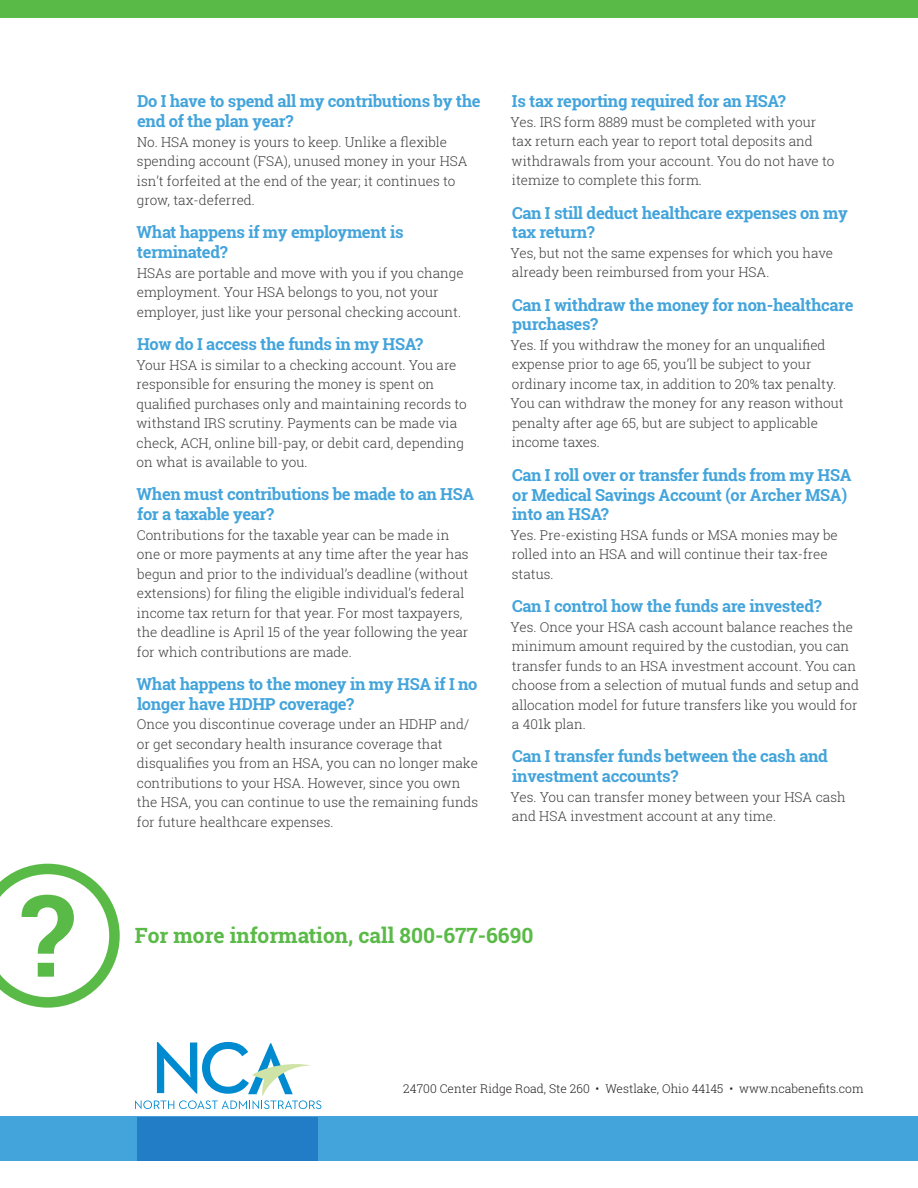
<style>
.page{position:relative;width:918px;height:1188px;background:#fff}
.page>*{position:absolute;margin:0;border:0;box-sizing:border-box;transform-origin:0 0}
.t1{font:700 21px "Roboto Slab";color:#5aba47}
.t2{font:700 16.5px/19.8px "Roboto Slab";letter-spacing:-.02em;color:#43a4db}
.t3{font:300 13.5px/19.5px "Roboto Slab";color:#3e3e3f}
.t4{font:300 12px "Roboto Slab";color:#231f20}
</style>
<div class="page">
<div style="left:0;top:1116px;width:918px;height:45px;background:#43a4db"></div>
<div style="left:0;top:0;width:918px;height:18px;background:#5aba47"></div>
<div style="left:138px;top:1118px;width:180px;height:43px;background:#227dc6"></div>
<svg style="left:0;top:863px;width:120px;height:145px"></svg>
<svg style="left:135px;top:1042px;width:186px;height:67px"></svg>
<p class="t2" style="left:137px;top:91px;width:345px">Do I have to spend all my contributions by the end of the plan year?</p>
<p class="t3" style="left:137px;top:132px;width:332px">No. HSA money is yours to keep. Unlike a flexible spending account (FSA), unused money in your HSA isn’t forfeited at the end of the year; it continues to grow, tax-deferred.</p>
<p class="t2" style="left:136px;top:222px;width:269px">What happens if my employment is terminated?</p>
<p class="t3" style="left:137px;top:263px;width:328px">HSAs are portable and move with you if you change employment. Your HSA belongs to you, not your employer, just like your personal checking account.</p>
<p class="t2" style="left:137px;top:334px;width:287px">How do I access the funds in my HSA?</p>
<p class="t3" style="left:136px;top:355px;width:332px">Your HSA is similar to a checking account. You are responsible for ensuring the money is spent on qualified purchases only and maintaining records to withstand IRS scrutiny. Payments can be made via check, ACH, online bill-pay, or debit card, depending on what is available to you.</p>
<p class="t2" style="left:136px;top:484px;width:340px">When must contributions be made to an HSA for a taxable year?</p>
<p class="t3" style="left:137px;top:525px;width:333px">Contributions for the taxable year can be made in one or more payments at any time after the year has begun and prior to the individual’s deadline (without extensions) for filing the eligible individual’s federal income tax return for that year. For most taxpayers, the deadline is April 15 of the year following the year for which contributions are made.</p>
<p class="t2" style="left:136px;top:674px;width:343px">What happens to the money in my HSA if I no longer have HDHP coverage?</p>
<p class="t3" style="left:137px;top:714px;width:343px">Once you discontinue coverage under an HDHP and/ or get secondary health insurance coverage that disqualifies you from an HSA, you can no longer make contributions to your HSA. However, since you own the HSA, you can continue to use the remaining funds for future healthcare expenses.</p>
<p class="t2" style="left:512px;top:91px;width:275px">Is tax reporting required for an HSA?</p>
<p class="t3" style="left:510px;top:112px;width:325px">Yes. IRS form 8889 must be completed with your tax return each year to report total deposits and withdrawals from your account. You do not have to itemize to complete this form.</p>
<p class="t2" style="left:512px;top:203px;width:337px">Can I still deduct healthcare expenses on my tax return?</p>
<p class="t3" style="left:510px;top:243px;width:324px">Yes, but not the same expenses for which you have already been reimbursed from your HSA.</p>
<p class="t2" style="left:512px;top:295px;width:343px">Can I withdraw the money for non-healthcare purchases?</p>
<p class="t3" style="left:510px;top:335px;width:335px">Yes. If you withdraw the money for an unqualified expense prior to age 65, you’ll be subject to your ordinary income tax, in addition to 20% tax penalty.<br>You can withdraw the money for any reason without penalty after age 65, but are subject to applicable income taxes.</p>
<p class="t2" style="left:512px;top:465px;width:341px">Can I roll over or transfer funds from my HSA or Medical Savings Account (or Archer MSA) into an HSA?</p>
<p class="t3" style="left:510px;top:525px;width:329px">Yes. Pre-existing HSA funds or MSA monies may be rolled into an HSA and will continue their tax-free status.</p>
<p class="t2" style="left:512px;top:596px;width:311px">Can I control how the funds are invested?</p>
<p class="t3" style="left:510px;top:617px;width:350px">Yes. Once your HSA cash account balance reaches the minimum amount required by the custodian, you can transfer funds to an HSA investment account. You can choose from a selection of mutual funds and setup and allocation model for future transfers like you would for a 401k plan.</p>
<p class="t2" style="left:512px;top:746px;width:317px">Can I transfer funds between the cash and investment accounts?</p>
<p class="t3" style="left:510px;top:787px;width:337px">Yes. You can transfer money between your HSA cash and HSA investment account at any time.</p>
<h1 class="t1" style="left:135px;top:921px;width:400px">For more information, call 800-677-6690</h1>
<p class="t4" style="left:403px;top:1080px;width:462px">24700 Center Ridge Road, Ste 260 • Westlake, Ohio 44145 • www.ncabenefits.com</p>
</div>
